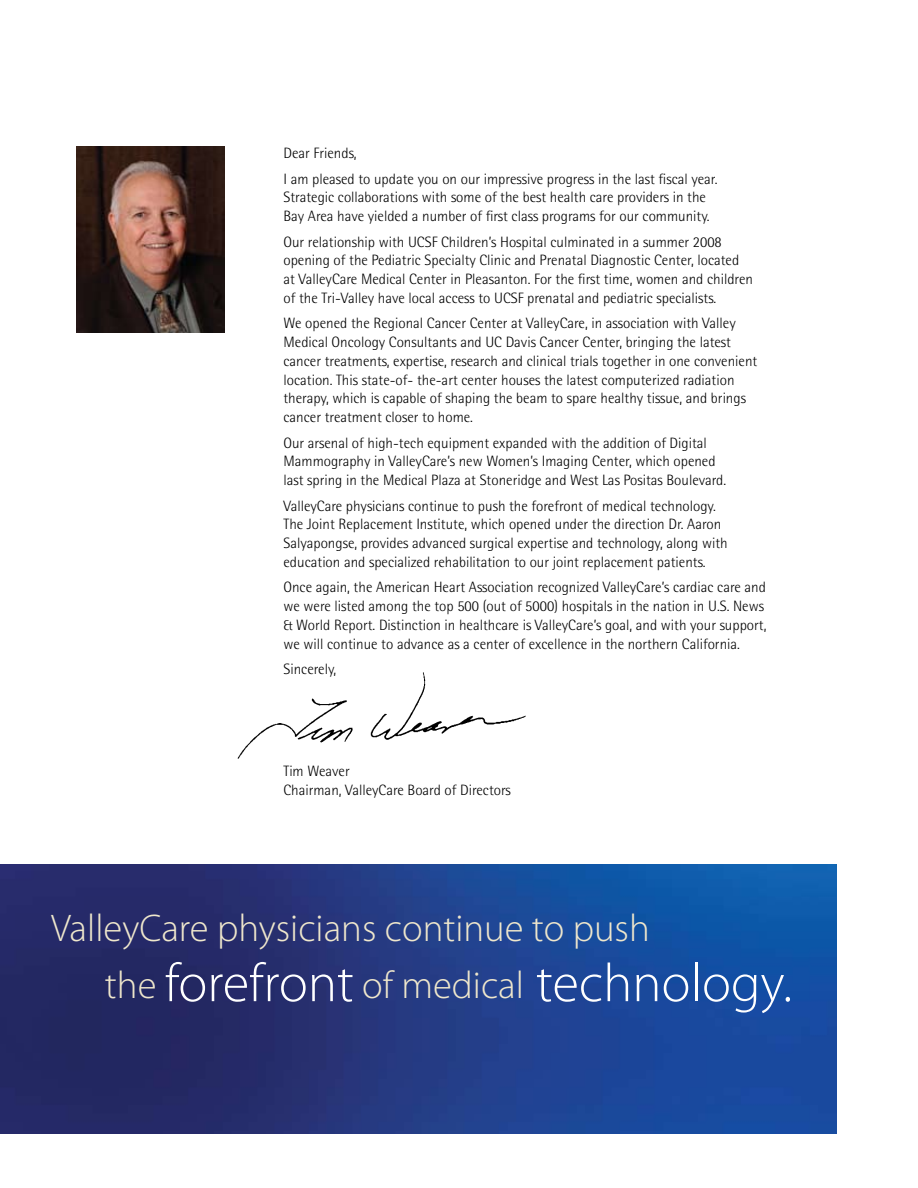
<style>
.page{position:relative;width:918px;height:1188px;background:#fff}
.page>*{position:absolute;margin:0;border:0;box-sizing:border-box;transform-origin:0 0}
.t1{font:300 54.45px "Myriad Pro";color:#fff}
.t2{font:300 38.7px "Myriad Pro";color:#efe7cc}
.t3{font:300 15px/18.8px "Rotis Semi Sans";color:#000}
.s1{font-size:38.7px;color:#efe7cc}
</style>
<div class="page">
<img style="left:0;top:864px;width:837px;height:270px">
<img style="left:77px;top:147px;width:147px;height:186px">
<img style="left:237px;top:672px;width:289px;height:87px">
<p class="t3" style="left:284px;top:140px;width:436px;line-height:25.5px">Dear Friends,<br>I am pleased to update you on our impressive progress in the last fiscal year.</p>
<p class="t3" style="left:284px;top:188px;width:428px">Strategic collaborations with some of the best health care providers in the<br>Bay Area have yielded a number of first class programs for our community.</p>
<p class="t3" style="left:284px;top:232px;width:471px">Our relationship with UCSF Children’s Hospital culminated in a summer 2008 opening of the Pediatric Specialty Clinic and Prenatal Diagnostic Center, located at ValleyCare Medical Center in Pleasanton. For the first time, women and children of the Tri-Valley have local access to UCSF prenatal and pediatric specialists.</p>
<p class="t3" style="left:284px;top:314px;width:475px">We opened the Regional Cancer Center at ValleyCare, in association with Valley Medical Oncology Consultants and UC Davis Cancer Center, bringing the latest cancer treatments, expertise, research and clinical trials together in one convenient location. This state-of- the-art center houses the latest computerized radiation therapy, which is capable of shaping the beam to spare healthy tissue, and brings cancer treatment closer to home.</p>
<p class="t3" style="left:284px;top:433px;width:444px">Our arsenal of high-tech equipment expanded with the addition of Digital<br>Mammography in ValleyCare’s new Women’s Imaging Center, which opened last spring in the Medical Plaza at Stoneridge and West Las Positas Boulevard.</p>
<p class="t3" style="left:284px;top:496px;width:446px">ValleyCare physicians continue to push the forefront of medical technology.<br>The Joint Replacement Institute, which opened under the direction Dr. Aaron Salyapongse, provides advanced surgical expertise and technology, along with education and specialized rehabilitation to our joint replacement patients.</p>
<p class="t3" style="left:284px;top:578px;width:485px">Once again, the American Heart Association recognized ValleyCare’s cardiac care and we were listed among the top 500 (out of 5000) hospitals in the nation in U.S. News &amp; World Report. Distinction in healthcare is ValleyCare’s goal, and with your support, we will continue to advance as a center of excellence in the northern California.</p>
<p class="t3" style="left:284px;top:660px;width:54px">Sincerely,</p>
<p class="t3" style="left:284px;top:762px;width:229px">Tim Weaver<br>Chairman, ValleyCare Board of Directors</p>
<h2 class="t2" style="left:51px;top:905px;width:600px">ValleyCare physicians continue to push</h2>
<h1 class="t1" style="left:105px;top:950px;width:689px"><span class="s1">the</span> forefront <span class="s1">of medical</span> technology.</h1>
</div>
